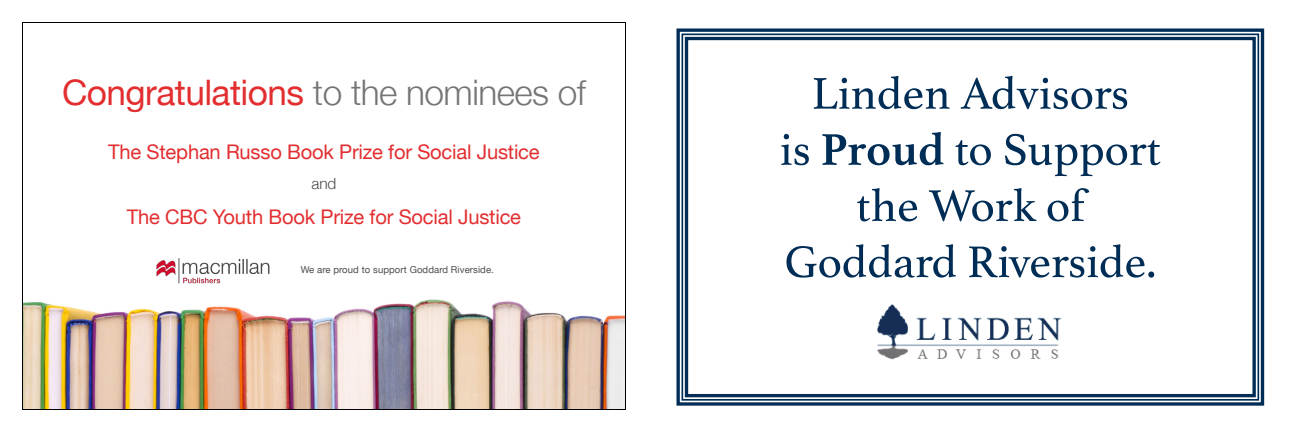
<style>
.page{position:relative;width:1296px;height:432px;background:#fff}
.page>*{position:absolute;margin:0;border:0;box-sizing:border-box;transform-origin:0 0}
.t1{font:35.2px "Helvetica Neue";letter-spacing:-.015em;color:#e32e30}
.t2{font:20.2px "Helvetica Neue";letter-spacing:-.01em;color:#e32e30}
.t3{font:300 15.4px "Helvetica Neue";color:#4a4c4e}
.t4{font:9.5px "Helvetica Neue";letter-spacing:.01em;color:#4a4c4e}
.s1{font-weight:300;color:#757476}
</style>
<div class="page">
<img style="left:24px;top:299px;width:600px;height:109px">
<img style="left:156px;top:258px;width:114px;height:26px">
<svg style="left:676px;top:28px;width:589px;height:378px"></svg>
<div style="left:682px;top:34px;width:577px;height:367px;border:2px solid #002d56"></div>
<div style="left:685px;top:37px;width:571px;height:360px;border:3px solid #002d56"></div>
<img style="left:873px;top:298px;width:195px;height:69px">
<svg style="left:786px;top:244px;width:368px;height:34px"></svg>
<svg style="left:857px;top:188px;width:232px;height:33px"></svg>
<svg style="left:781px;top:132px;width:380px;height:44px"></svg>
<svg style="left:814px;top:76px;width:313px;height:33px"></svg>
<h1 class="t1" style="left:62px;top:67px;width:525px">Congratulations <span class="s1">to the nominees of</span></h1>
<p class="t2" style="left:108px;top:137px;width:433px">The Stephan Russo Book Prize for Social Justice</p>
<p class="t3" style="left:312px;top:171px;width:26px">and</p>
<p class="t2" style="left:127px;top:202px;width:396px">The CBC Youth Book Prize for Social Justice</p>
<p class="t4" style="left:301px;top:263px;width:195px">We are proud to support Goddard Riverside.</p>
</div>
